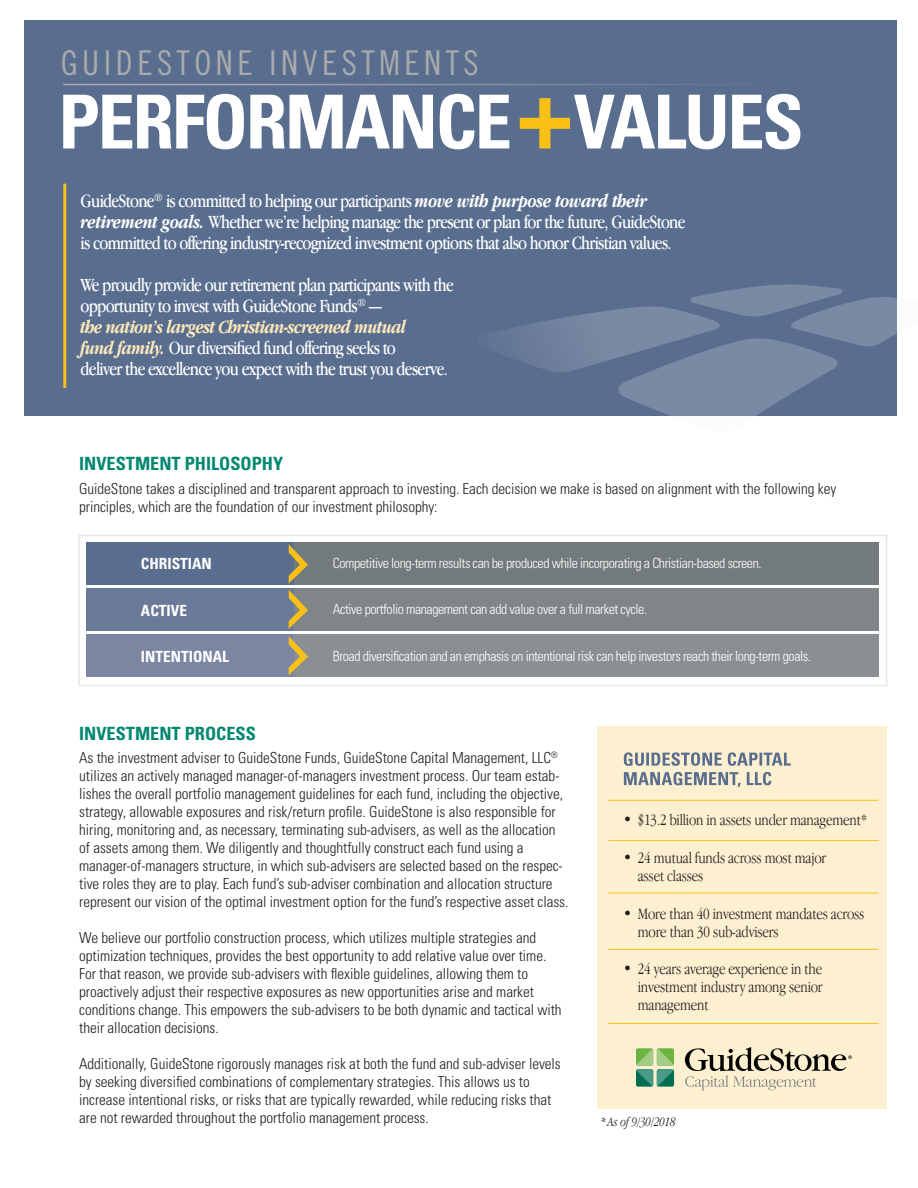
<style>
.page{position:relative;width:918px;height:1188px;background:#fff}
.page>*{position:absolute;margin:0;border:0;box-sizing:border-box;transform-origin:0 0}
.t1{font:34.2px "Trade Gothic Cond Eighteen";letter-spacing:.13em;color:#a9aaab}
.t2{font:condensed 19.35px/21px "Garamond IT Cby BT";letter-spacing:-.04em;color:#fff}
.t3{font:italic 700 condensed 19.35px "Garamond IT Cby BT";letter-spacing:-.03em;color:#fce9bb}
.t4{font:700 condensed 18.3px "Univers";color:#028770}
.t5{font:300 condensed 16.35px/18px "Garamond IT Cby BT";letter-spacing:-.01em;color:#231f20}
.t6{font:700 condensed 15.45px "Univers";color:#fff}
.t7{font:300 condensed 15.15px/18px "Univers";letter-spacing:-.005em;color:#231f20}
.t8{font:300 condensed 13.95px "Univers";letter-spacing:-.03em;color:#fff}
.t9{font:italic 300 condensed 13.5px "Garamond IT Cby BT";color:#231f20}
.s1{font-weight:700;font-style:italic}
.s2{font-weight:700;font-style:italic;color:#fce9bb}
</style>
<div class="page">
<div style="left:598px;top:726px;width:289px;height:383px;background:#fdf0d1"></div>
<div style="left:24px;top:20px;width:873px;height:396px;background:#596d8e"></div>
<svg style="left:690px;top:284px;width:207px;height:63px"></svg>
<svg style="left:499px;top:306px;width:342px;height:110px"></svg>
<svg style="left:624px;top:772px;width:147px;height:15px"></svg>
<svg style="left:624px;top:752px;width:167px;height:14px"></svg>
<hr style="left:63px;top:184px;width:3px;height:204px;background:#f9c017">
<hr style="left:608px;top:840px;width:270px;height:1px;background:#f9c017">
<hr style="left:608px;top:949px;width:270px;height:1px;background:#f9c017">
<hr style="left:608px;top:1023px;width:270px;height:1px;background:#f9c017">
<hr style="left:608px;top:800px;width:270px;height:1px;background:#f9c017">
<hr style="left:608px;top:893px;width:270px;height:1px;background:#f9c017">
<svg style="left:520px;top:94px;width:281px;height:55px"></svg>
<svg style="left:63px;top:94px;width:446px;height:55px"></svg>
<hr style="left:63px;top:84px;width:734px;height:1px;background:#a9aaab">
<div style="left:87px;top:542px;width:207px;height:43px;background:#596d8e"></div>
<div style="left:294px;top:542px;width:584px;height:43px;background:#737a7b"></div>
<div style="left:87px;top:634px;width:207px;height:43px;background:#7c86a3"></div>
<div style="left:294px;top:634px;width:584px;height:43px;background:#8c8f91"></div>
<div style="left:87px;top:588px;width:207px;height:43px;background:#6b7998"></div>
<div style="left:294px;top:588px;width:584px;height:43px;background:#808587"></div>
<svg style="left:288px;top:544px;width:20px;height:131px"></svg>
<div style="left:78px;top:535px;width:809px;height:151px;border:2px solid #e6e7e9"></div>
<svg style="left:636px;top:1048px;width:38px;height:39px"></svg>
<svg style="left:685px;top:1047px;width:167px;height:43px"></svg>
<p class="t1" style="left:61px;top:43px;width:419px">GUIDESTONE INVESTMENTS</p>
<p class="t2" style="left:81px;top:191px;width:606px">GuideStone<sup>®</sup> is committed to helping our participants <span class="s1">move with purpose toward their retirement goals.</span> Whether we’re helping manage the present or plan for the future, GuideStone is committed to offering industry-recognized investment options that also honor Christian values.</p>
<p class="t2" style="left:81px;top:275px;width:375px">We proudly provide our retirement plan participants with the</p>
<p class="t2" style="left:81px;top:296px;width:303px">opportunity to invest with GuideStone Funds<sup>®</sup> —</p>
<p class="t3" style="left:81px;top:316px;width:327px">the nation’s largest Christian-screened mutual</p>
<p class="t2" style="left:81px;top:338px;width:317px"><span class="s2">fund family.</span> Our diversified fund offering seeks to</p>
<p class="t2" style="left:81px;top:359px;width:369px">deliver the excellence you expect with the trust you deserve.</p>
<p class="t4" style="left:79px;top:452px;width:206px">INVESTMENT PHILOSOPHY</p>
<p class="t7" style="left:79px;top:479px;width:759px">GuideStone takes a disciplined and transparent approach to investing. Each decision we make is based on alignment with the following key</p>
<p class="t7" style="left:79px;top:498px;width:360px">principles, which are the foundation of our investment philosophy:</p>
<p class="t6" style="left:141px;top:554px;width:72px">CHRISTIAN</p>
<p class="t6" style="left:141px;top:601px;width:48px">ACTIVE</p>
<p class="t6" style="left:141px;top:647px;width:90px">INTENTIONAL</p>
<p class="t8" style="left:333px;top:555px;width:430px">Competitive long-term results can be produced while incorporating a Christian-based screen.</p>
<p class="t8" style="left:333px;top:601px;width:316px">Active portfolio management can add value over a full market cycle.</p>
<p class="t8" style="left:333px;top:647px;width:480px">Broad diversification and an emphasis on intentional risk can help investors reach their long-term goals.</p>
<p class="t4" style="left:79px;top:722px;width:178px">INVESTMENT PROCESS</p>
<p class="t7" style="left:79px;top:749px;width:485px">As the investment adviser to GuideStone Funds, GuideStone Capital Management, LLC<sup>® </sup>utilizes an actively managed manager-of-managers investment process. Our team estab&shy;lishes the overall portfolio management guidelines for each fund, including the objective, strategy, allowable exposures and risk/return profile. GuideStone is also responsible for hiring, monitoring and, as necessary, terminating sub-advisers, as well as the allocation of assets among them. We diligently and thoughtfully construct each fund using a</p>
<p class="t7" style="left:79px;top:857px;width:491px">manager-of-managers structure, in which sub-advisers are selected based on the respec&shy;tive roles they are to play. Each fund’s sub-adviser combination and allocation structure represent our vision of the optimal investment option for the fund’s respective asset class.</p>
<p class="t7" style="left:79px;top:929px;width:458px">We believe our portfolio construction process, which utilizes multiple strategies and</p>
<p class="t7" style="left:79px;top:947px;width:469px">optimization techniques, provides the best opportunity to add relative value over time.</p>
<p class="t7" style="left:79px;top:965px;width:450px">For that reason, we provide sub-advisers with flexible guidelines, allowing them to</p>
<p class="t7" style="left:79px;top:983px;width:456px">proactively adjust their respective exposures as new opportunities arise and market</p>
<p class="t7" style="left:79px;top:1001px;width:484px">conditions change. This empowers the sub-advisers to be both dynamic and tactical with</p>
<p class="t7" style="left:79px;top:1019px;width:141px">their allocation decisions.</p>
<p class="t7" style="left:79px;top:1055px;width:483px">Additionally, GuideStone rigorously manages risk at both the fund and sub-adviser levels</p>
<p class="t7" style="left:79px;top:1073px;width:452px">by seeking diversified combinations of complementary strategies. This allows us to</p>
<p class="t7" style="left:79px;top:1091px;width:474px">increase intentional risks, or risks that are typically rewarded, while reducing risks that</p>
<p class="t7" style="left:79px;top:1109px;width:351px">are not rewarded throughout the portfolio management process.</p>
<p class="t5" style="left:623px;top:811px;width:246px">• $13.2 billion in assets under management*</p>
<p class="t5" style="left:638px;top:849px;width:190px;text-indent:-15px">• 24 mutual funds across most major asset classes</p>
<p class="t5" style="left:638px;top:904px;width:228px;text-indent:-15px">• More than 40 investment mandates across more than 30 sub-advisers</p>
<p class="t5" style="left:638px;top:960px;width:186px;text-align:justify;text-indent:-15px">• 24 years average experience in the investment industry among senior management</p>
<p class="t9" style="left:601px;top:1114px;width:76px">*As of 9/30/2018</p>
</div>
